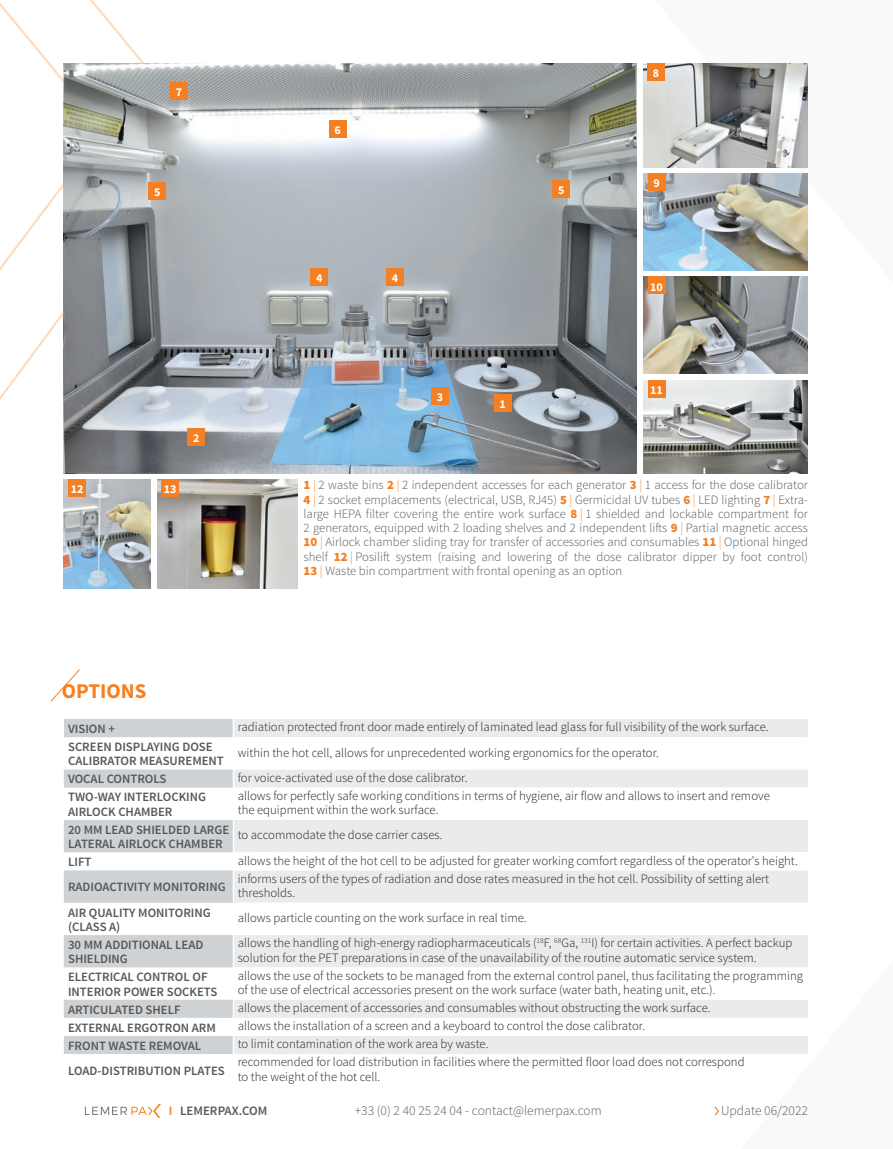
<style>
.page{position:relative;width:893px;height:1149px;background:#fff}
.page>*{position:absolute;margin:0;border:0;box-sizing:border-box;transform-origin:0 0}
.SOUS_TITRE{font:700 21px "Source Sans Pro";color:#f58023}
.t1{font:300 13.5px "Source Sans Pro";color:#57585a}
.t2{font:600 12.9px "Source Sans Pro";color:#57585a}
.TABLEAU-TEXTE_COURAN{font:300 12.75px/14.2px "Source Sans Pro";color:#231f20}
.LEGENDES{font:300 12.75px/14.2px "Source Sans Pro";color:#57585a;text-align:justify}
.TABLEAU-OPTIONS-TITR{font:600 12.75px/14.2px "Source Sans Pro";color:#57585a}
.NUMEROTATION{font:700 12px "Source Sans Pro";color:#fff}
.s1{font-weight:900;color:#f58023}
.s2{color:#f58023}
</style>
<div class="page">
<svg style="left:0;top:0;width:199px;height:431px"></svg>
<img style="left:64px;top:64px;width:573px;height:409px">
<div style="left:170px;top:82px;width:18px;height:17px;background:#f58023"></div>
<div style="left:329px;top:120px;width:17px;height:17px;background:#f58023"></div>
<div style="left:311px;top:268px;width:17px;height:18px;background:#f58023"></div>
<div style="left:386px;top:268px;width:18px;height:18px;background:#f58023"></div>
<div style="left:188px;top:428px;width:17px;height:17px;background:#f58023"></div>
<div style="left:431px;top:387px;width:18px;height:17px;background:#f58023"></div>
<div style="left:494px;top:394px;width:17px;height:18px;background:#f58023"></div>
<div style="left:149px;top:182px;width:17px;height:17px;background:#f58023"></div>
<div style="left:553px;top:180px;width:17px;height:17px;background:#f58023"></div>
<img style="left:643px;top:380px;width:165px;height:93px">
<div style="left:648px;top:380px;width:17px;height:17px;background:#f58023"></div>
<img style="left:64px;top:479px;width:87px;height:109px">
<div style="left:68px;top:479px;width:18px;height:17px;background:#f58023"></div>
<img style="left:157px;top:479px;width:141px;height:109px">
<div style="left:162px;top:479px;width:17px;height:17px;background:#f58023"></div>
<img style="left:643px;top:64px;width:165px;height:103px">
<div style="left:647px;top:64px;width:18px;height:17px;background:#f58023"></div>
<img style="left:643px;top:173px;width:165px;height:97px">
<div style="left:648px;top:173px;width:17px;height:18px;background:#f58023"></div>
<img style="left:643px;top:277px;width:165px;height:96px">
<div style="left:648px;top:277px;width:17px;height:17px;background:#f58023"></div>
<div style="left:64px;top:719px;width:169px;height:18px;background:#ced2d4"></div>
<div style="left:234px;top:719px;width:574px;height:18px;background:#eaebec"></div>
<svg style="left:64px;top:770px;width:744px;height:284px;fill:#eaebec"></svg>
<svg style="left:64px;top:769px;width:169px;height:284px;fill:#ced2d4"></svg>
<svg style="left:233px;top:770px;width:1px;height:17px"></svg>
<hr style="left:233px;top:787px;width:1px;height:32px;background:#fff">
<hr style="left:233px;top:819px;width:1px;height:33px;background:#fff">
<svg style="left:233px;top:852px;width:1px;height:18px"></svg>
<hr style="left:233px;top:870px;width:1px;height:32px;background:#fff">
<hr style="left:233px;top:902px;width:1px;height:32px;background:#fff">
<hr style="left:233px;top:934px;width:1px;height:33px;background:#fff">
<hr style="left:233px;top:967px;width:1px;height:32px;background:#fff">
<svg style="left:233px;top:999px;width:1px;height:54px"></svg>
<hr style="left:233px;top:1053px;width:1px;height:32px;background:#fff">
<svg style="left:50px;top:669px;width:30px;height:33px"></svg>
<svg style="left:85px;top:1103px;width:76px;height:14px"></svg>
<svg style="left:714px;top:1106px;width:5px;height:8px"></svg>
<p class="NUMEROTATION" style="left:176px;top:84px;width:8px">7</p>
<p class="NUMEROTATION" style="left:335px;top:122px;width:8px">6</p>
<p class="NUMEROTATION" style="left:154px;top:184px;width:8px">5</p>
<p class="NUMEROTATION" style="left:558px;top:182px;width:8px">5</p>
<p class="NUMEROTATION" style="left:193px;top:430px;width:8px">2</p>
<p class="NUMEROTATION" style="left:316px;top:270px;width:8px">4</p>
<p class="NUMEROTATION" style="left:392px;top:270px;width:8px">4</p>
<p class="NUMEROTATION" style="left:437px;top:389px;width:8px">3</p>
<p class="NUMEROTATION" style="left:500px;top:396px;width:8px">1</p>
<p class="NUMEROTATION" style="left:653px;top:66px;width:8px">8</p>
<p class="NUMEROTATION" style="left:653px;top:175px;width:8px">9</p>
<p class="NUMEROTATION" style="left:650px;top:279px;width:14px">10</p>
<p class="NUMEROTATION" style="left:650px;top:382px;width:14px">11</p>
<p class="NUMEROTATION" style="left:71px;top:481px;width:14px">12</p>
<p class="NUMEROTATION" style="left:164px;top:481px;width:14px">13</p>
<p class="SOUS_TITRE" style="left:62px;top:677px;width:86px">OPTIONS</p>
<p class="LEGENDES" style="left:304px;top:478px;width:506px"><span class="s1">1</span> <span class="s2">|</span> 2 waste bins <span class="s1">2</span> <span class="s2">|</span> 2 independent accesses for each generator <span class="s1">3</span> <span class="s2">|</span> 1 access for the dose calibrator <span class="s1">4</span> <span class="s2">|</span> 2 socket emplacements (electrical, USB, RJ45) <span class="s1">5</span> <span class="s2">|</span> Germicidal UV tubes <span class="s1">6</span> <span class="s2">|</span> LED lighting <span class="s1">7</span> <span class="s2">|</span> Extra&shy;large HEPA filter covering the entire work surface <span class="s1">8</span> <span class="s2">|</span> 1 shielded and lockable compartment for 2 generators, equipped with 2 loading shelves and 2 independent lifts <span class="s1">9</span> <span class="s2">|</span> Partial magnetic access <span class="s1">10</span> <span class="s2">|</span> Airlock chamber sliding tray for transfer of accessories and consumables <span class="s1">11</span> <span class="s2">|</span> Optional hinged shelf <span class="s1">12</span> <span class="s2">|</span> Posilift system (raising and lowering of the dose calibrator dipper by foot control)<br><span class="s1">13</span> <span class="s2">|</span> Waste bin compartment with frontal opening as an option</p>
<p class="TABLEAU-OPTIONS-TITR" style="left:68px;top:721px;width:48px">VISION +</p>
<p class="TABLEAU-TEXTE_COURAN" style="left:238px;top:720px;width:532px">radiation protected front door made entirely of laminated lead glass for full visibility of the work surface.</p>
<p class="TABLEAU-OPTIONS-TITR" style="left:68px;top:739px;width:157px">SCREEN DISPLAYING DOSE<br>CALIBRATOR MEASUREMENT</p>
<p class="TABLEAU-TEXTE_COURAN" style="left:238px;top:745px;width:423px">within the hot cell, allows for unprecedented working ergonomics for the operator.</p>
<p class="TABLEAU-OPTIONS-TITR" style="left:68px;top:772px;width:100px">VOCAL CONTROLS</p>
<p class="TABLEAU-TEXTE_COURAN" style="left:238px;top:770px;width:231px">for voice-activated use of the dose calibrator.</p>
<p class="TABLEAU-OPTIONS-TITR" style="left:68px;top:790px;width:140px">TWO-WAY INTERLOCKING<br>AIRLOCK CHAMBER</p>
<p class="TABLEAU-TEXTE_COURAN" style="left:238px;top:788px;width:534px">allows for perfectly safe working conditions in terms of hygiene, air flow and allows to insert and remove the equipment within the work surface.</p>
<p class="TABLEAU-OPTIONS-TITR" style="left:68px;top:822px;width:163px">20 MM LEAD SHIELDED LARGE<br>LATERAL AIRLOCK CHAMBER</p>
<p class="TABLEAU-TEXTE_COURAN" style="left:238px;top:827px;width:206px">to accommodate the dose carrier cases.</p>
<p class="TABLEAU-OPTIONS-TITR" style="left:68px;top:854px;width:25px">LIFT</p>
<p class="TABLEAU-TEXTE_COURAN" style="left:238px;top:853px;width:562px">allows the height of the hot cell to be adjusted for greater working comfort regardless of the operator's height.</p>
<p class="TABLEAU-OPTIONS-TITR" style="left:68px;top:880px;width:159px">RADIOACTIVITY MONITORING</p>
<p class="TABLEAU-TEXTE_COURAN" style="left:238px;top:871px;width:533px">informs users of the types of radiation and dose rates measured in the hot cell. Possibility of setting alert thresholds.</p>
<p class="TABLEAU-OPTIONS-TITR" style="left:68px;top:905px;width:144px">AIR QUALITY MONITORING (CLASS A)</p>
<p class="TABLEAU-TEXTE_COURAN" style="left:238px;top:910px;width:290px">allows particle counting on the work surface in real time.</p>
<p class="TABLEAU-OPTIONS-TITR" style="left:68px;top:937px;width:137px">30 MM ADDITIONAL LEAD<br>SHIELDING</p>
<p class="TABLEAU-TEXTE_COURAN" style="left:238px;top:935px;width:556px">allows the handling of high-energy radiopharmaceuticals (<sup>18</sup>F, <sup>68</sup>Ga, <sup>131</sup>I) for certain activities. A perfect backup solution for the PET preparations in case of the unavailability of the routine automatic service system.</p>
<p class="TABLEAU-OPTIONS-TITR" style="left:68px;top:969px;width:151px">ELECTRICAL CONTROL OF<br>INTERIOR POWER SOCKETS</p>
<p class="TABLEAU-TEXTE_COURAN" style="left:238px;top:968px;width:567px">allows the use of the sockets to be managed from the external control panel, thus facilitating the programming of the use of electrical accessories present on the work surface (water bath, heating unit, etc.).</p>
<p class="TABLEAU-OPTIONS-TITR" style="left:68px;top:1002px;width:114px">ARTICULATED SHELF</p>
<p class="TABLEAU-TEXTE_COURAN" style="left:238px;top:1000px;width:474px">allows the placement of accessories and consumables without obstructing the work surface.</p>
<p class="TABLEAU-OPTIONS-TITR" style="left:68px;top:1020px;width:149px">EXTERNAL ERGOTRON ARM</p>
<p class="TABLEAU-TEXTE_COURAN" style="left:238px;top:1018px;width:409px">allows the installation of a screen and a keyboard to control the dose calibrator.</p>
<p class="TABLEAU-OPTIONS-TITR" style="left:68px;top:1038px;width:135px">FRONT WASTE REMOVAL</p>
<p class="TABLEAU-TEXTE_COURAN" style="left:238px;top:1036px;width:252px">to limit contamination of the work area by waste.</p>
<p class="TABLEAU-OPTIONS-TITR" style="left:68px;top:1063px;width:158px">LOAD-DISTRIBUTION PLATES</p>
<p class="TABLEAU-TEXTE_COURAN" style="left:238px;top:1054px;width:508px">recommended for load distribution in facilities where the permitted floor load does not correspond to the weight of the hot cell.</p>
<p class="t2" style="left:169px;top:1102px;width:100px"><span class="s2">I</span> LEMERPAX.COM</p>
<p class="t1" style="left:355px;top:1101px;width:248px">+33 (0) 2 40 25 24 04 - contact@lemerpax.com</p>
<p class="t1" style="left:721px;top:1101px;width:88px">Update 06/2022</p>
</div>
